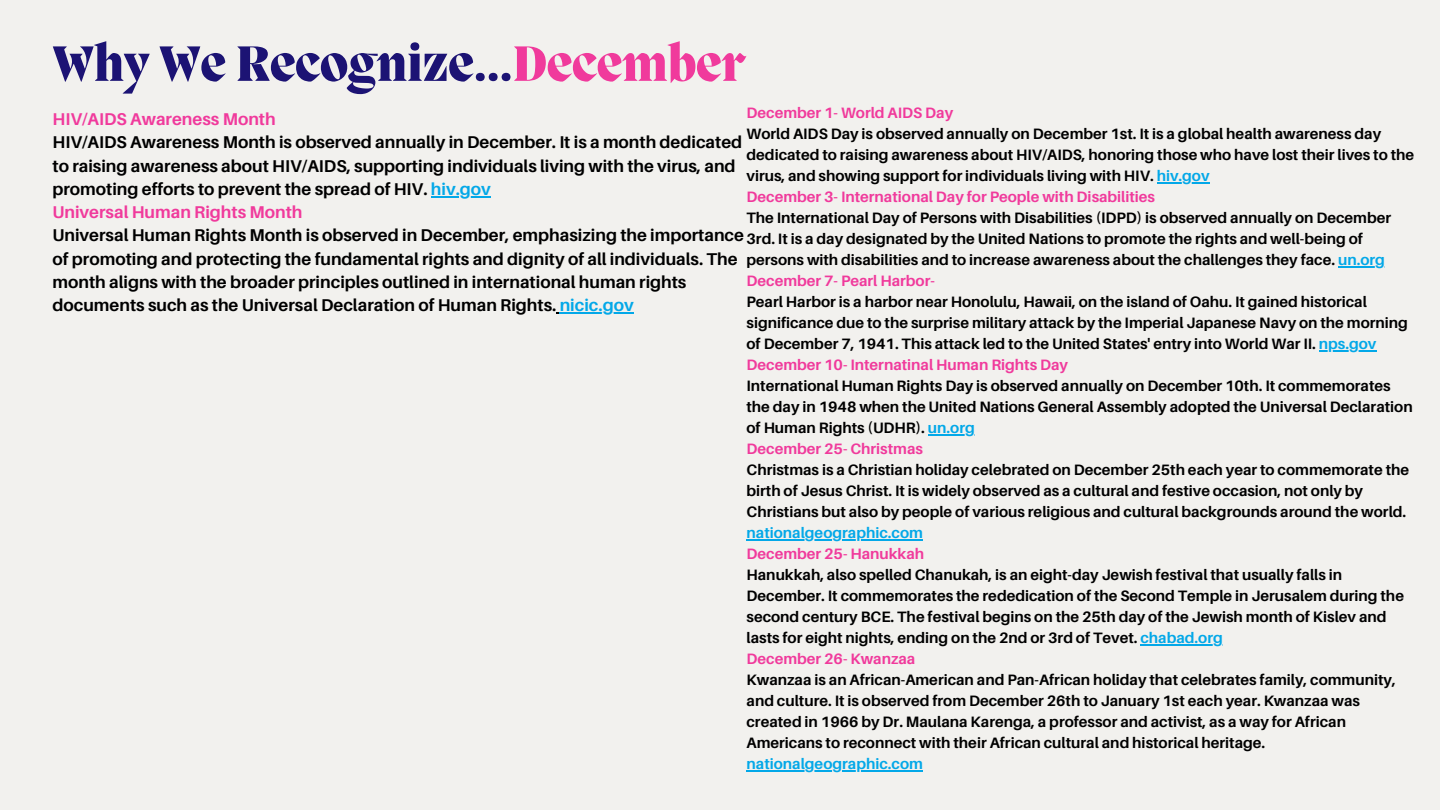
<style>
.page{position:relative;width:1440px;height:810px;background:#f2f1ee}
.page>*{position:absolute;margin:0;border:0;box-sizing:border-box;transform-origin:0 0}
.t1{font:800 51px "Migra";color:#1c1374}
.t2{font:700 17.1px/23.2px "Aileron";color:#000}
.t3{font:700 17.1px "Aileron";color:#f03a9c}
.t4{font:700 15.1px/21px "Aileron";color:#000}
.t5{font:700 15.1px "Aileron";color:#03a8e8}
.t6{font:700 15.1px "Aileron";color:#f03a9c}
.s1{color:#f03a9c}
.s2{color:#03a8e8}
</style>
<div class="page">
<hr style="left:431px;top:196px;width:60px;height:2px;background:#03a8e8">
<hr style="left:560px;top:313px;width:74px;height:1px;background:#03a8e8">
<hr style="left:1157px;top:182px;width:53px;height:2px;background:#03a8e8">
<hr style="left:1338px;top:266px;width:47px;height:2px;background:#03a8e8">
<hr style="left:1319px;top:350px;width:57px;height:2px;background:#03a8e8">
<hr style="left:928px;top:434px;width:47px;height:2px;background:#03a8e8">
<hr style="left:747px;top:539px;width:176px;height:2px;background:#03a8e8">
<hr style="left:1140px;top:644px;width:83px;height:2px;background:#03a8e8">
<hr style="left:747px;top:770px;width:176px;height:2px;background:#03a8e8">
<h1 class="t1" style="left:53px;top:40px;width:694px">Why We Recognize...<span class="s1">December</span></h1>
<p class="t3" style="left:53px;top:108px;width:225px">HIV/AIDS Awareness Month</p>
<p class="t2" style="left:53px;top:130px;width:691px">HIV/AIDS Awareness Month is observed annually in December. It is a month dedicated to raising awareness about HIV/AIDS, supporting individuals living with the virus, and promoting efforts to prevent the spread of HIV. <span class="s2">hiv.gov<br></span><span class="s1">Universal Human Rights Month</span></p>
<p class="t2" style="left:53px;top:223px;width:693px">Universal Human Rights Month is observed in December, emphasizing the importance of promoting and protecting the fundamental rights and dignity of all individuals. The month aligns with the broader principles outlined in international human rights documents such as the Universal Declaration of Human Rights. <span class="s2">nicic.gov</span></p>
<p class="t6" style="left:747px;top:103px;width:208px">December 1- World AIDS Day</p>
<p class="t4" style="left:747px;top:123px;width:669px">World AIDS Day is observed annually on December 1st. It is a global health awareness day dedicated to raising awareness about HIV/AIDS, honoring those who have lost their lives to the virus, and showing support for individuals living with HIV. <span class="s2">hiv.gov<br></span><span class="s1">December 3- International Day for People with Disabilities</span></p>
<p class="t4" style="left:747px;top:207px;width:646px">The International Day of Persons with Disabilities (IDPD) is observed annually on December 3rd. It is a day designated by the United Nations to promote the rights and well-being of persons with disabilities and to increase awareness about the challenges they face. <span class="s2">un.org </span><span class="s1">December 7- Pearl Harbor-</span></p>
<p class="t4" style="left:747px;top:291px;width:663px">Pearl Harbor is a harbor near Honolulu, Hawaii, on the island of Oahu. It gained historical significance due to the surprise military attack by the Imperial Japanese Navy on the morning of December 7, 1941. This attack led to the United States' entry into World War II. <span class="s2">nps.gov </span><span class="s1">December 10- Internatinal Human Rights Day</span></p>
<p class="t4" style="left:747px;top:375px;width:668px">International Human Rights Day is observed annually on December 10th. It commemorates the day in 1948 when the United Nations General Assembly adopted the Universal Declaration of Human Rights (UDHR). <span class="s2">un.org<br></span><span class="s1">December 25- Christmas</span></p>
<p class="t4" style="left:747px;top:459px;width:664px">Christmas is a Christian holiday celebrated on December 25th each year to commemorate the birth of Jesus Christ. It is widely observed as a cultural and festive occasion, not only by<br>Christians but also by people of various religious and cultural backgrounds around the world.</p>
<p class="t5" style="left:747px;top:523px;width:178px">nationalgeographic.com</p>
<p class="t6" style="left:747px;top:544px;width:179px">December 25- Hanukkah</p>
<p class="t4" style="left:747px;top:564px;width:659px">Hanukkah, also spelled Chanukah, is an eight-day Jewish festival that usually falls in December. It commemorates the rededication of the Second Temple in Jerusalem during the second century BCE. The festival begins on the 25th day of the Jewish month of Kislev and lasts for eight nights, ending on the 2nd or 3rd of Tevet. <span class="s2">chabad.org<br></span><span class="s1">December 26- Kwanzaa</span></p>
<p class="t4" style="left:747px;top:669px;width:651px">Kwanzaa is an African-American and Pan-African holiday that celebrates family, community, and culture. It is observed from December 26th to January 1st each year. Kwanzaa was created in 1966 by Dr. Maulana Karenga, a professor and activist, as a way for African Americans to reconnect with their African cultural and historical heritage.</p>
<p class="t5" style="left:747px;top:754px;width:178px">nationalgeographic.com</p>
</div>
